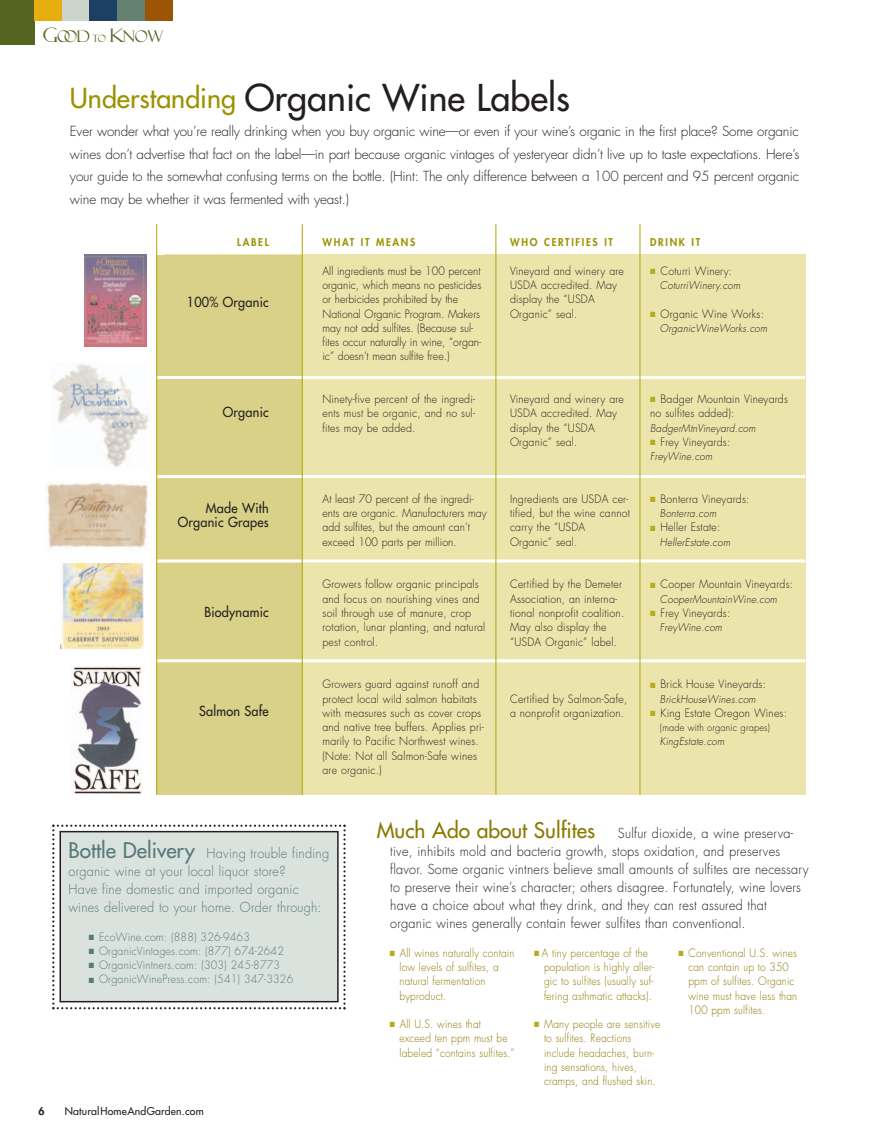
<style>
.page{position:relative;width:878px;height:1148px;background:#fff}
.page>*{position:absolute;margin:0;border:0;box-sizing:border-box;transform-origin:0 0}
.t1{font:36px "Futura";color:#231f20}
.t2{font:16.05px "Felix Titling";letter-spacing:-.04em;color:#566421}
.t3{font:300 13.5px/22.5px "Futura";letter-spacing:.02em;color:#231f20;text-align:justify}
.t4{font:300 13.5px/18px "Futura";letter-spacing:.02em;color:#231f20;scale:.94 1}
.t5{font:300 13.5px/18px "Futura";letter-spacing:.02em;color:#587a7b;scale:.94 1}
.t6{font:13.5px/14.2px "Futura";letter-spacing:.015em;color:#231f20;text-align:right;scale:.94 1}
.t7{font:300 11.25px/14.2px "Futura";letter-spacing:.02em;color:#231f20;scale:.94 1}
.t8{font:300 11.25px/14.2px "Futura";letter-spacing:.02em;color:#897a00;scale:.9 1}
.t9{font:300 11.25px/14.2px "Futura";color:#231f20;scale:.94 1}
.t10{font:300 11.25px "Futura";letter-spacing:.02em;color:#587a7b;scale:.94 1}
.t11{font:italic 300 10.5px "Futura";letter-spacing:.02em;color:#231f20;scale:.94 1}
.t12{font:800 10.5px "Futura";letter-spacing:.175em;color:#9c9200;scale:.94 1}
.t13{font:10.5px "Futura";letter-spacing:.015em;color:#231f20}
.t14{font:800 10.5px "Futura";color:#231f20}
.t15{font:300 9.75px "Futura";letter-spacing:.02em;color:#231f20;scale:.94 1}
.s1{font-size:19.95px}
.s2{font-size:10.05px}
.s3{font-size:18.6px}
.s4{font-size:26.85px;color:#9c9200}
.s5{color:#b7ac1d}
.s6{font-weight:400;font-size:21px}
.s7{font-weight:400;font-size:21px;color:#897a00}
</style>
<div class="page">
<svg style="left:52px;top:824px;width:293px;height:185px"></svg>
<div style="left:0;top:0;width:34px;height:45px;background:#566421"></div>
<div style="left:34px;top:0;width:28px;height:20px;background:#e8ae0f"></div>
<div style="left:62px;top:0;width:27px;height:20px;background:#ccd4cb"></div>
<div style="left:89px;top:0;width:28px;height:20px;background:#1b4064"></div>
<div style="left:117px;top:0;width:28px;height:20px;background:#658172"></div>
<div style="left:145px;top:0;width:28px;height:20px;background:#9c5506"></div>
<div style="left:164px;top:254px;width:641px;height:540px;background:#ece5ab"></div>
<div style="left:157px;top:255px;width:146px;height:539px;background:#d9d188"></div>
<hr style="left:70px;top:376px;width:735px;height:3px;background:#fff">
<hr style="left:70px;top:475px;width:735px;height:3px;background:#fff">
<hr style="left:70px;top:559px;width:735px;height:3px;background:#fff">
<hr style="left:70px;top:659px;width:735px;height:3px;background:#fff">
<hr style="left:302px;top:224px;width:1px;height:570px;background:#b7ac1d">
<hr style="left:495px;top:224px;width:1px;height:570px;background:#b7ac1d">
<hr style="left:156px;top:224px;width:1px;height:570px;background:#b7ac1d">
<hr style="left:639px;top:224px;width:1px;height:570px;background:#b7ac1d">
<img style="left:84px;top:254px;width:62px;height:93px">
<img style="left:52px;top:364px;width:98px;height:104px">
<img style="left:47px;top:482px;width:102px;height:66px">
<img style="left:61px;top:563px;width:83px;height:86px">
<img style="left:72px;top:667px;width:70px;height:127px">
<div style="left:60px;top:831px;width:278px;height:170px;background:#dae2dd"></div>
<div style="left:59px;top:831px;width:279px;height:171px;border:2px solid #231f20"></div>
<h2 class="t2" style="left:43px;top:30px;width:122px"><span class="s1">G</span>OOD <span class="s2">TO</span> <span class="s3">K</span>NOW</h2>
<h1 class="t1" style="left:70px;top:80px;width:501px"><span class="s4">Understanding</span> Organic Wine Labels</h1>
<p class="t3" style="left:70px;top:121px;width:731px">Ever wonder what you’re really drinking when you buy organic wine—or even if your wine’s organic in the first place? Some organic wines don’t advertise that fact on the label—in part because organic vintages of yesteryear didn’t live up to taste expectations. Here’s your guide to the somewhat confusing terms on the bottle. (Hint: The only difference between a 100 percent and 95 percent organic wine may be whether it was fermented with yeast.)</p>
<p class="t12" style="left:237px;top:237px;width:35px">LABEL</p>
<p class="t6" style="left:187px;top:296px;width:89px">100% Organic</p>
<p class="t6" style="left:223px;top:406px;width:50px">Organic</p>
<p class="t6" style="left:178px;top:502px;width:98px">Made With<br>Organic Grapes</p>
<p class="t6" style="left:204px;top:605px;width:70px">Biodynamic</p>
<p class="t6" style="left:199px;top:705px;width:76px">Salmon Safe</p>
<p class="t12" style="left:322px;top:237px;width:100px">WHAT IT MEANS</p>
<p class="t9" style="left:322px;top:264px;width:170px">All ingredients must be 100 percent organic, which means no pesticides or herbicides prohibited by the National Organic Program. Makers may not add sulfites. (Because sul&shy;fites occur naturally in wine, “organ&shy;ic” doesn’t mean sulfite free.)</p>
<p class="t7" style="left:322px;top:393px;width:164px;text-align:justify">Ninety-five percent of the ingredi&shy;ents must be organic, and no sul&shy;fites may be added.</p>
<p class="t7" style="left:322px;top:492px;width:176px">At least 70 percent of the ingredi&shy;ents are organic. Manufacturers may add sulfites, but the amount can’t exceed 100 parts per million.</p>
<p class="t7" style="left:322px;top:578px;width:175px">Growers follow organic principals and focus on nourishing vines and soil through use of manure, crop rotation, lunar planting, and natural pest control.</p>
<p class="t7" style="left:322px;top:678px;width:173px">Growers guard against runoff and protect local wild salmon habitats with measures such as cover crops and native tree buffers. Applies pri&shy;marily to Pacific Northwest wines. (Note: Not all Salmon-Safe wines are organic.)</p>
<p class="t12" style="left:510px;top:237px;width:111px">WHO CERTIFIES IT</p>
<p class="t7" style="left:510px;top:264px;width:123px">Vineyard and winery are<br>USDA accredited. May display the “USDA<br>Organic” seal.</p>
<p class="t12" style="left:650px;top:237px;width:55px">DRINK IT</p>
<p class="t7" style="left:650px;top:264px;width:89px"><span class="s5">■</span> Coturri Winery:</p>
<p class="t11" style="left:660px;top:280px;width:87px">CoturriWinery.com</p>
<p class="t7" style="left:650px;top:307px;width:123px"><span class="s5">■</span> Organic Wine Works:</p>
<p class="t11" style="left:660px;top:323px;width:116px">OrganicWineWorks.com</p>
<p class="t7" style="left:510px;top:393px;width:123px">Vineyard and winery are<br>USDA accredited. May display the “USDA<br>Organic” seal.</p>
<p class="t7" style="left:510px;top:492px;width:129px">Ingredients are USDA cer&shy;tified, but the wine cannot carry the “USDA<br>Organic” seal.</p>
<p class="t7" style="left:510px;top:578px;width:123px">Certified by the Demeter<br>Association, an interna&shy;tional nonprofit coalition.<br>May also display the “USDA Organic” label.</p>
<p class="t7" style="left:510px;top:692px;width:126px">Certified by Salmon-Safe, a nonprofit organization.</p>
<p class="t7" style="left:650px;top:393px;width:148px"><span class="s5">■</span> Badger Mountain Vineyards no sulfites added):</p>
<p class="t11" style="left:650px;top:423px;width:114px">BadgerMtnVineyard.com</p>
<p class="t7" style="left:650px;top:435px;width:87px"><span class="s5">■</span> Frey Vineyards:</p>
<p class="t11" style="left:650px;top:451px;width:68px">FreyWine.com</p>
<p class="t7" style="left:650px;top:492px;width:107px"><span class="s5">■</span> Bonterra Vineyards:</p>
<p class="t11" style="left:660px;top:508px;width:61px">Bonterra.com</p>
<p class="t7" style="left:650px;top:521px;width:76px"><span class="s5">■</span> Heller Estate:</p>
<p class="t11" style="left:660px;top:537px;width:76px">HellerEstate.com</p>
<p class="t7" style="left:650px;top:578px;width:153px"><span class="s5">■</span> Cooper Mountain Vineyards:</p>
<p class="t11" style="left:660px;top:594px;width:126px">CooperMountainWine.com</p>
<p class="t7" style="left:650px;top:606px;width:87px"><span class="s5">■</span> Frey Vineyards:</p>
<p class="t11" style="left:660px;top:622px;width:68px">FreyWine.com</p>
<p class="t7" style="left:650px;top:678px;width:125px"><span class="s5">■</span> Brick House Vineyards:</p>
<p class="t11" style="left:660px;top:694px;width:103px">BrickHouseWines.com</p>
<p class="t7" style="left:650px;top:706px;width:147px"><span class="s5">■</span> King Estate Oregon Wines:</p>
<p class="t15" style="left:660px;top:723px;width:118px">(made with organic grapes)</p>
<p class="t11" style="left:660px;top:736px;width:70px">KingEstate.com</p>
<p class="t5" style="left:68px;top:845px;width:279px"><span class="s6">Bottle Delivery</span> Having trouble finding organic wine at your local liquor store?<br>Have fine domestic and imported organic wines delivered to your home. Order through:</p>
<p class="t10" style="left:89px;top:931px;width:173px">■ EcoWine.com: (888) 326-9463</p>
<p class="t10" style="left:89px;top:945px;width:209px">■ OrganicVintages.com: (877) 674-2642</p>
<p class="t10" style="left:89px;top:960px;width:205px">■ OrganicVintners.com: (303) 245-8773</p>
<p class="t10" style="left:89px;top:974px;width:219px">■ OrganicWinePress.com: (541) 347-3326</p>
<p class="t14" style="left:38px;top:1105px;width:8px">6</p>
<p class="t13" style="left:65px;top:1105px;width:141px">NaturalHomeAndGarden.com</p>
<p class="t4" style="left:390px;top:825px;width:446px;text-indent:-14px"><span class="s7">Much Ado about Sulfites</span> Sulfur dioxide, a wine preserva&shy;tive, inhibits mold and bacteria growth, stops oxidation, and preserves flavor. Some organic vintners believe small amounts of sulfites are necessary to preserve their wine’s character; others disagree. Fortunately, wine lovers have a choice about what they drink, and they can rest assured that organic wines generally contain fewer sulfites than conventional.</p>
<p class="t8" style="left:399px;top:946px;width:129px;text-indent:-10px"><span class="s5">■</span> All wines naturally contain low levels of sulfites, a natural fermentation byproduct.</p>
<p class="t8" style="left:399px;top:1017px;width:129px;text-indent:-10px"><span class="s5">■</span> All U.S. wines that exceed ten ppm must be labeled “contains sulfites.”</p>
<p class="t8" style="left:544px;top:946px;width:124px;text-indent:-10px"><span class="s5">■</span> A tiny percentage of the population is highly aller&shy;gic to sulfites (usually suf&shy;fering asthmatic attacks).</p>
<p class="t8" style="left:544px;top:1017px;width:131px;text-indent:-10px"><span class="s5">■</span> Many people are sensitive to sulfites. Reactions include headaches, burn&shy;ing sensations, hives, cramps, and flushed skin.</p>
<p class="t8" style="left:688px;top:946px;width:122px;text-indent:-10px"><span class="s5">■</span> Conventional U.S. wines can contain up to 350 ppm of sulfites. Organic wine must have less than<br>100 ppm sulfites.</p>
</div>
